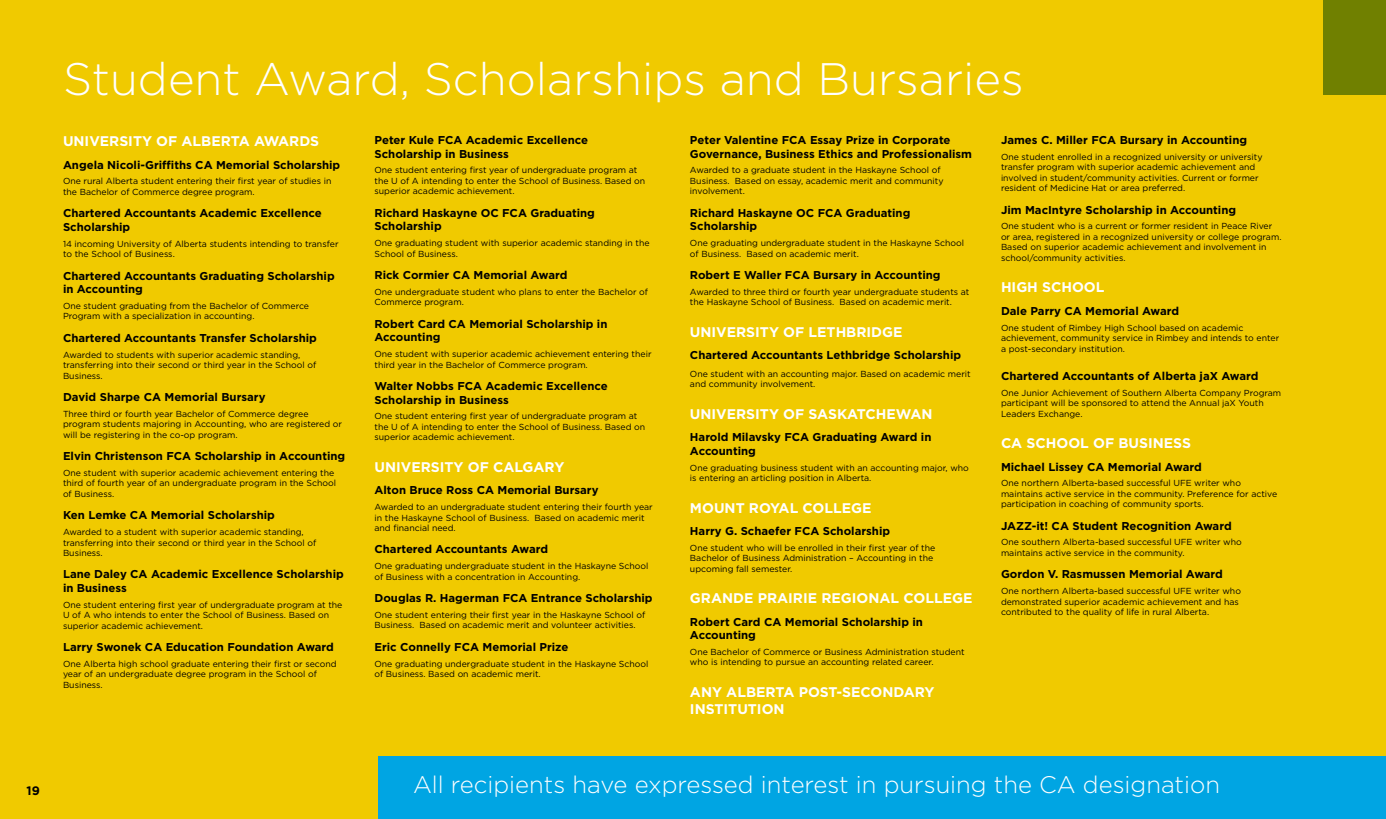
<style>
.page{position:relative;width:1386px;height:819px;background:#f0ca00}
.page>*{position:absolute;margin:0;border:0;box-sizing:border-box;transform-origin:0 0}
.t1{font:300 45.5px "Gotham";color:#fff}
.t2{font:300 23.97px "Gotham";color:#fff}
.t3{font:700 14px/16.8px "Gotham";color:#fff}
.t4{font:700 12.25px "Gotham";color:#000}
.t5{font:700 11.38px/13.7px "Gotham";color:#000}
.t6{font:8.75px/10.5px "Gotham";color:#000}
</style>
<div class="page">
<div style="left:378px;top:756px;width:1008px;height:63px;background:#00a5e3"></div>
<div style="left:1323px;top:0;width:63px;height:94px;background:#708000"></div>
<h1 class="t1" style="left:63px;top:55px;width:962px">Student Award, Scholarships and Bursaries</h1>
<h3 class="t3" style="left:63px;top:132px;width:258px">UNIVERSITY OF ALBERTA AWARDS</h3>
<h3 class="t5" style="left:63px;top:157px;width:279px">Angela Nicoli-Griffiths CA Memorial Scholarship</h3>
<p class="t6" style="left:63px;top:176px;width:270px">One rural Alberta student entering their first year of studies in the Bachelor of Commerce degree program.</p>
<h3 class="t5" style="left:63px;top:206px;width:260px">Chartered Accountants Academic Excellence<br>Scholarship</h3>
<p class="t6" style="left:63px;top:238px;width:277px">14 incoming University of Alberta students intending to transfer to the School of Business.</p>
<h3 class="t5" style="left:63px;top:268px;width:273px">Chartered Accountants Graduating Scholarship in Accounting</h3>
<p class="t6" style="left:63px;top:300px;width:248px">One student graduating from the Bachelor of Commerce<br>Program with a specialization in accounting.</p>
<h3 class="t5" style="left:63px;top:331px;width:255px">Chartered Accountants Transfer Scholarship</h3>
<p class="t6" style="left:63px;top:349px;width:255px">Awarded to students with superior academic standing, transferring into their second or third year in the School of<br>Business.</p>
<h3 class="t5" style="left:63px;top:390px;width:204px">David Sharpe CA Memorial Bursary</h3>
<p class="t6" style="left:63px;top:408px;width:281px">Three third or fourth year Bachelor of Commerce degree program students majoring in Accounting, who are registered or will be registering in the co-op program.</p>
<h3 class="t5" style="left:63px;top:449px;width:284px">Elvin Christenson FCA Scholarship in Accounting</h3>
<p class="t6" style="left:63px;top:467px;width:275px">One student with superior academic achievement entering the third of fourth year of an undergraduate program in the School of Business.</p>
<h3 class="t5" style="left:63px;top:508px;width:213px">Ken Lemke CA Memorial Scholarship</h3>
<p class="t6" style="left:63px;top:527px;width:255px">Awarded to a student with superior academic standing, transferring into their second or third year in the School of<br>Business.</p>
<h3 class="t5" style="left:63px;top:567px;width:282px">Lane Daley CA Academic Excellence Scholarship in Business</h3>
<p class="t6" style="left:63px;top:599px;width:281px">One student entering first year of undergraduate program at the<br>U of A who intends to enter the School of Business. Based on superior academic achievement.</p>
<h3 class="t5" style="left:63px;top:640px;width:272px">Larry Swonek CA Education Foundation Award</h3>
<p class="t6" style="left:63px;top:658px;width:275px">One Alberta high school graduate entering their first or second year of an undergraduate degree program in the School of<br>Business.</p>
<h3 class="t5" style="left:374px;top:133px;width:215px">Peter Kule FCA Academic Excellence<br>Scholarship in Business</h3>
<p class="t6" style="left:374px;top:165px;width:272px">One student entering first year of undergraduate program at the U of A intending to enter the School of Business. Based on superior academic achievement.</p>
<h3 class="t5" style="left:374px;top:206px;width:222px">Richard Haskayne OC FCA Graduating<br>Scholarship</h3>
<p class="t6" style="left:374px;top:238px;width:277px">One graduating student with superior academic standing in the<br>School of Business.</p>
<h3 class="t5" style="left:374px;top:268px;width:195px">Rick Cormier CA Memorial Award</h3>
<p class="t6" style="left:374px;top:286px;width:275px">One undergraduate student who plans to enter the Bachelor of<br>Commerce program.</p>
<h3 class="t5" style="left:374px;top:317px;width:235px">Robert Card CA Memorial Scholarship in<br>Accounting</h3>
<p class="t6" style="left:374px;top:349px;width:279px">One student with superior academic achievement entering their third year in the Bachelor of Commerce program.</p>
<h3 class="t5" style="left:374px;top:379px;width:235px">Walter Nobbs FCA Academic Excellence<br>Scholarship in Business</h3>
<p class="t6" style="left:374px;top:411px;width:272px">One student entering first year of undergraduate program at the U of A intending to enter the School of Business. Based on superior academic achievement.</p>
<h3 class="t3" style="left:374px;top:458px;width:191px">UNIVERSITY OF CALGARY</h3>
<h3 class="t5" style="left:374px;top:483px;width:226px">Alton Bruce Ross CA Memorial Bursary</h3>
<p class="t6" style="left:374px;top:502px;width:280px">Awarded to an undergraduate student entering their fourth year in the Haskayne School of Business. Based on academic merit and financial need.</p>
<h3 class="t5" style="left:374px;top:542px;width:175px">Chartered Accountants Award</h3>
<p class="t6" style="left:374px;top:561px;width:276px">One graduating undergraduate student in the Haskayne School of Business with a concentration in Accounting.</p>
<h3 class="t5" style="left:374px;top:591px;width:280px">Douglas R. Hagerman FCA Entrance Scholarship</h3>
<p class="t6" style="left:374px;top:609px;width:272px">One student entering their first year in the Haskayne School of<br>Business. Based on academic merit and volunteer activities.</p>
<h3 class="t5" style="left:374px;top:640px;width:196px">Eric Connelly FCA Memorial Prize</h3>
<p class="t6" style="left:374px;top:658px;width:276px">One graduating undergraduate student in the Haskayne School of Business. Based on academic merit.</p>
<h3 class="t5" style="left:690px;top:133px;width:284px">Peter Valentine FCA Essay Prize in Corporate<br>Governance, Business Ethics and Professionalism</h3>
<p class="t6" style="left:690px;top:165px;width:255px">Awarded to a graduate student in the Haskayne School of<br>Business. Based on essay, academic merit and community involvement.</p>
<h3 class="t5" style="left:690px;top:206px;width:222px">Richard Haskayne OC FCA Graduating<br>Scholarship</h3>
<p class="t6" style="left:690px;top:238px;width:276px">One graduating undergraduate student in the Haskayne School of Business. Based on academic merit.</p>
<h3 class="t5" style="left:690px;top:268px;width:252px">Robert E Waller FCA Bursary in Accounting</h3>
<p class="t6" style="left:690px;top:286px;width:281px">Awarded to three third or fourth year undergraduate students at the Haskayne School of Business. Based on academic merit.</p>
<h3 class="t3" style="left:690px;top:323px;width:214px">UNIVERSITY OF LETHBRIDGE</h3>
<h3 class="t5" style="left:690px;top:348px;width:273px">Chartered Accountants Lethbridge Scholarship</h3>
<p class="t6" style="left:690px;top:368px;width:282px">One student with an accounting major. Based on academic merit and community involvement.</p>
<h3 class="t3" style="left:690px;top:405px;width:244px">UNIVERSITY OF SASKATCHEWAN</h3>
<h3 class="t5" style="left:690px;top:430px;width:243px">Harold Milavsky FCA Graduating Award in<br>Accounting</h3>
<p class="t6" style="left:690px;top:462px;width:280px">One graduating business student with an accounting major, who is entering an articling position in Alberta.</p>
<h3 class="t3" style="left:690px;top:499px;width:183px">MOUNT ROYAL COLLEGE</h3>
<h3 class="t5" style="left:690px;top:524px;width:202px">Harry G. Schaefer FCA Scholarship</h3>
<p class="t6" style="left:690px;top:542px;width:247px">One student who will be enrolled in their first year of the<br>Bachelor of Business Administration – Accounting in the upcoming fall semester.</p>
<h3 class="t3" style="left:690px;top:589px;width:284px">GRANDE PRAIRIE REGIONAL COLLEGE</h3>
<h3 class="t5" style="left:690px;top:614px;width:235px">Robert Card CA Memorial Scholarship in<br>Accounting</h3>
<p class="t6" style="left:690px;top:646px;width:276px">One Bachelor of Commerce or Business Administration student who is intending to pursue an accounting related career.</p>
<h3 class="t3" style="left:690px;top:683px;width:246px">ANY ALBERTA POST-SECONDARY<br>INSTITUTION</h3>
<h3 class="t5" style="left:1001px;top:133px;width:248px">James C. Miller FCA Bursary in Accounting</h3>
<p class="t6" style="left:1001px;top:151px;width:263px">One student enrolled in a recognized university or university transfer program with superior academic achievement and involved in student/community activities. Current or former resident of Medicine Hat or area preferred.</p>
<h3 class="t5" style="left:1001px;top:203px;width:237px">Jim MacIntyre Scholarship in Accounting</h3>
<p class="t6" style="left:1001px;top:221px;width:282px">One student who is a current or former resident in Peace River or area, registered in a recognized university or college program.<br>Based on superior academic achievement and involvement in school/community activities.</p>
<h3 class="t3" style="left:1001px;top:279px;width:105px">HIGH SCHOOL</h3>
<h3 class="t5" style="left:1001px;top:304px;width:180px">Dale Parry CA Memorial Award</h3>
<p class="t6" style="left:1001px;top:322px;width:280px">One student of Rimbey High School based on academic achievement, community service in Rimbey and intends to enter a post-secondary institution.</p>
<h3 class="t5" style="left:1001px;top:369px;width:259px">Chartered Accountants of Alberta jaX Award</h3>
<p class="t6" style="left:1001px;top:387px;width:282px">One Junior Achievement of Southern Alberta Company Program participant will be sponsored to attend the Annual jaX Youth<br>Leaders Exchange.</p>
<h3 class="t3" style="left:1001px;top:434px;width:192px">CA SCHOOL OF BUSINESS</h3>
<h3 class="t5" style="left:1001px;top:459px;width:202px">Michael Lissey CA Memorial Award</h3>
<p class="t6" style="left:1001px;top:478px;width:278px">One northern Alberta-based successful UFE writer who maintains active service in the community. Preference for active participation in coaching of community sports.</p>
<h3 class="t5" style="left:1001px;top:519px;width:232px">JAZZ-it! CA Student Recognition Award</h3>
<p class="t6" style="left:1001px;top:537px;width:242px">One southern Alberta-based successful UFE writer who maintains active service in the community.</p>
<h3 class="t5" style="left:1001px;top:567px;width:223px">Gordon V. Rasmussen Memorial Award</h3>
<p class="t6" style="left:1001px;top:586px;width:242px">One northern Alberta-based successful UFE writer who demonstrated superior academic achievement and has contributed to the quality of life in rural Alberta.</p>
<h3 class="t4" style="left:27px;top:783px;width:15px">19</h3>
<h2 class="t2" style="left:413px;top:771px;width:809px">All recipients have expressed interest in pursuing the CA designation</h2>
</div>
